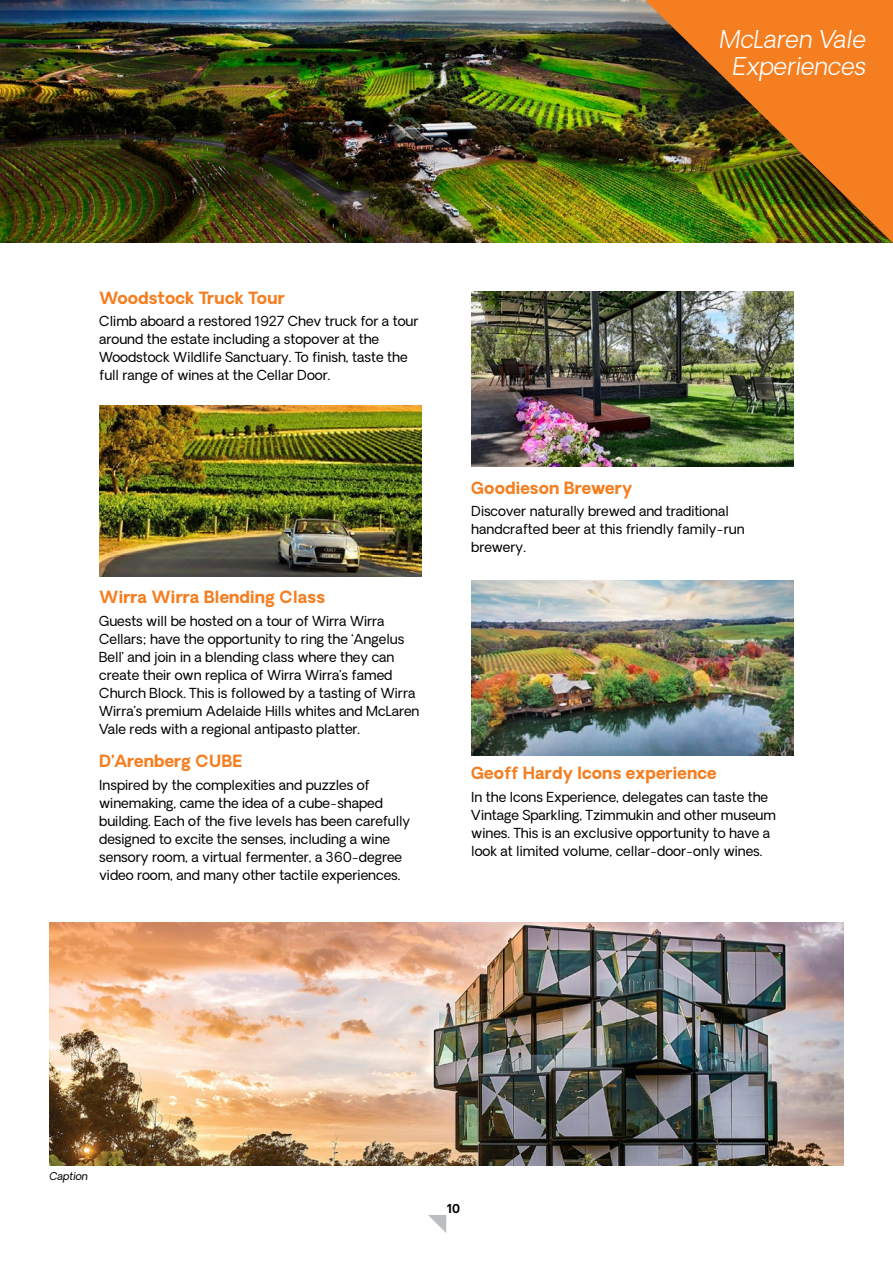
<style>
.page{position:relative;width:893px;height:1263px;background:#fff}
.page>*{position:absolute;margin:0;border:0;box-sizing:border-box;transform-origin:0 0}
.t1{font:italic 300 24px/27px "Oakes Grotesk";color:#fff;text-align:center}
.t2{font:700 16.5px "Oakes Grotesk";letter-spacing:.01em;color:#f57e20}
.t3{font:13.5px/18px "Oakes Grotesk";color:#000}
.t4{font:700 12px "Oakes Grotesk";color:#000}
.t5{font:italic 10.5px "Oakes Grotesk";color:#000}
</style>
<div class="page">
<svg style="left:428px;top:1215px;width:18px;height:18px"></svg>
<img style="left:0;top:0;width:645px;height:243px">
<img style="left:645px;top:0;width:248px;height:243px">
<img style="left:99px;top:406px;width:322px;height:170px">
<img style="left:471px;top:292px;width:322px;height:174px">
<img style="left:471px;top:581px;width:322px;height:174px">
<img style="left:50px;top:923px;width:793px;height:243px">
<h1 class="t1" style="left:720px;top:26px;width:148px">McLaren Vale<br>Experiences</h1>
<p class="t2" style="left:99px;top:287px;width:187px">Woodstock Truck Tour</p>
<p class="t3" style="left:99px;top:312px;width:321px">Climb aboard a restored 1927 Chev truck for a tour around the estate including a stopover at the Woodstock Wildlife Sanctuary. To finish, taste the full range of wines at the Cellar Door.</p>
<p class="t2" style="left:99px;top:586px;width:227px">Wirra Wirra Blending Class</p>
<p class="t3" style="left:99px;top:612px;width:322px">Guests will be hosted on a tour of Wirra Wirra Cellars; have the opportunity to ring the ‘Angelus Bell’ and join in a blending class where they can create their own replica of Wirra Wirra’s famed Church Block. This is followed by a tasting of Wirra Wirra’s premium Adelaide Hills whites and McLaren Vale reds with a regional antipasto platter.</p>
<p class="t2" style="left:99px;top:750px;width:145px">D’Arenberg CUBE</p>
<p class="t3" style="left:99px;top:776px;width:313px">Inspired by the complexities and puzzles of winemaking, came the idea of a cube-shaped building. Each of the five levels has been carefully designed to excite the senses, including a wine sensory room, a virtual fermenter, a 360-degree video room, and many other tactile experiences.</p>
<p class="t2" style="left:471px;top:476px;width:163px">Goodieson Brewery</p>
<p class="t3" style="left:471px;top:502px;width:275px">Discover naturally brewed and traditional handcrafted beer at this friendly family-run brewery.</p>
<p class="t2" style="left:471px;top:762px;width:247px">Geoff Hardy Icons experience</p>
<p class="t3" style="left:471px;top:788px;width:306px">In the Icons Experience, delegates can taste the Vintage Sparkling, Tzimmukin and other museum wines. This is an exclusive opportunity to have a look at limited volume, cellar-door-only wines.</p>
<p class="t5" style="left:50px;top:1169px;width:40px">Caption</p>
<p class="t4" style="left:447px;top:1201px;width:15px">10</p>
</div>
